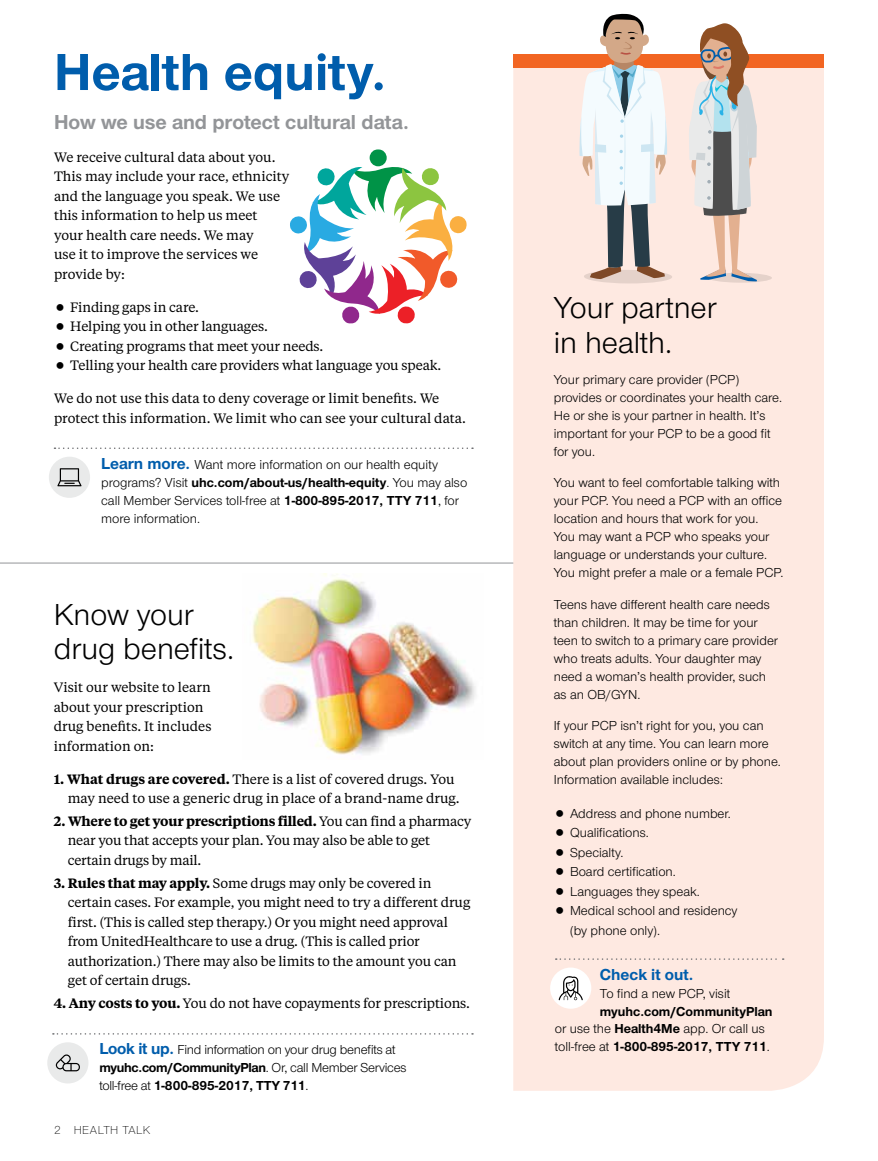
<style>
.page{position:relative;width:878px;height:1161px;background:#fff}
.page>*{position:absolute;margin:0;border:0;box-sizing:border-box;transform-origin:0 0}
.t1{font:700 54px "UHC Sans";color:#005dac}
.t2{font:31.5px/34.5px "UHC Sans";color:#000}
.t3{font:700 21px "UHC Sans";color:#939598}
.t4{font:700 16.5px "UHC Sans";color:#005dac}
.t5{font:13.5px/19.5px "UHC Serif Text";letter-spacing:-.005em;color:#000}
.t6{font:13.5px/18px "UHC Sans";color:#000}
.t7{font:13.5px/18px "UHC Sans";letter-spacing:-.02em;color:#000}
.t8{font:700 13.5px/18px "UHC Sans";color:#000}
.t9{font:300 12px "UHC Sans";letter-spacing:.04em;color:#000}
.s1{font-weight:700;font-size:16.5px;color:#005dac}
.s2{font-weight:700}
.s3{font-weight:600}
.s4{font-weight:400}
</style>
<div class="page">
<hr style="left:0;top:563px;width:514px;height:1px;background:#939598">
<svg style="left:54px;top:448px;width:419px;height:1px"></svg>
<div style="left:49px;top:457px;width:41px;height:41px;background:#e9eaea;border-radius:50%"></div>
<svg style="left:57px;top:468px;width:25px;height:18px"></svg>
<div style="left:513px;top:68px;width:311px;height:1023px;background:#fee9e1"></div>
<div style="left:513px;top:54px;width:311px;height:14px;background:#f26522"></div>
<svg style="left:555px;top:958px;width:228px;height:2px"></svg>
<div style="left:550px;top:968px;width:41px;height:41px;background:#fff;border-radius:50%"></div>
<svg style="left:558px;top:976px;width:25px;height:24px"></svg>
<svg style="left:53px;top:1033px;width:420px;height:2px"></svg>
<div style="left:47px;top:1042px;width:41px;height:41px;background:#e9eaea;border-radius:50%"></div>
<svg style="left:56px;top:1054px;width:24px;height:17px"></svg>
<img style="left:252px;top:574px;width:224px;height:181px">
<div style="left:369px;top:149px;width:18px;height:17px;background:#009347;border-radius:50%"></div>
<svg style="left:290px;top:162px;width:176px;height:162px"></svg>
<div style="left:584px;top:270px;width:88px;height:13px;background:#e5d2ca;border-radius:50%"></div>
<svg style="left:579px;top:14px;width:88px;height:266px"></svg>
<div style="left:707px;top:273px;width:65px;height:10px;background:#e5d2ca;border-radius:50%"></div>
<svg style="left:688px;top:23px;width:70px;height:259px;background:#cec0b8"></svg>
<h1 class="t1" style="left:54px;top:36px;width:333px">Health equity.</h1>
<h3 class="t3" style="left:54px;top:108px;width:356px">How we use and protect cultural data.</h3>
<p class="t5" style="left:54px;top:147px;width:237px">We receive cultural data about you.<br>This may include your race, ethnicity and the language you speak. We use this information to help us meet your health care needs. We may<br>use it to improve the services we provide by:</p>
<p class="t5" style="left:70px;top:297px;width:372px">Finding gaps in care.<br>Helping you in other languages.<br>Creating programs that meet your needs.<br>Telling your health care providers what language you speak.</p>
<p class="t5" style="left:54px;top:388px;width:413px">We do not use this data to deny coverage or limit benefits. We protect this information. We limit who can see your cultural data.</p>
<p class="t6" style="left:101px;top:455px;width:367px"><span class="s1">Learn more.</span> Want more information on our health equity programs? Visit <span class="s2">uhc.com/about-us/health-equity</span>. You may also call Member Services toll-free at <span class="s2">1-800-895-2017, TTY 711</span>, for more information.</p>
<h2 class="t2" style="left:54px;top:596px;width:182px">Know your drug benefits.</h2>
<p class="t5" style="left:54px;top:677px;width:159px">Visit our website to learn about your prescription drug benefits. It includes information on:</p>
<p class="t5" style="left:68px;top:768px;width:393px;text-indent:-14px"><span class="s3">1. What drugs are covered.</span> There is a list of covered drugs. You may need to use a generic drug in place of a brand-name drug.</p>
<p class="t5" style="left:68px;top:811px;width:405px;text-indent:-14px"><span class="s3">2. Where to get your prescriptions filled.</span> You can find a pharmacy near you that accepts your plan. You may also be able to get certain drugs by mail.</p>
<p class="t5" style="left:68px;top:872px;width:404px;text-indent:-14px"><span class="s3">3. Rules that may apply.</span> Some drugs may only be covered in certain cases. For example, you might need to try a different drug first. (This is called step therapy.) Or you might need approval from UnitedHealthcare to use a drug. (This is called prior authorization.) There may also be limits to the amount you can get of certain drugs.</p>
<p class="t5" style="left:54px;top:993px;width:418px"><span class="s3">4. Any costs to you.</span> You do not have copayments for prescriptions.</p>
<p class="t7" style="left:99px;top:1040px;width:308px"><span class="s1">Look it up.</span> Find information on your drug benefits at <span class="s2">myuhc.com/CommunityPlan</span>. Or, call Member Services toll-free at <span class="s2">1-800-895-2017, TTY 711</span>.</p>
<p class="t9" style="left:54px;top:1122px;width:98px">2 HEALTH TALK</p>
<h2 class="t2" style="left:554px;top:289px;width:164px">Your partner in health.</h2>
<p class="t6" style="left:554px;top:370px;width:230px">Your primary care provider (PCP) provides or coordinates your health care.<br>He or she is your partner in health. It’s important for your PCP to be a good fit for you.</p>
<p class="t6" style="left:554px;top:474px;width:231px">You want to feel comfortable talking with your PCP. You need a PCP with an office location and hours that work for you.<br>You may want a PCP who speaks your language or understands your culture.<br>You might prefer a male or a female PCP.</p>
<p class="t6" style="left:554px;top:595px;width:226px">Teens have different health care needs than children. It may be time for your teen to switch to a primary care provider who treats adults. Your daughter may need a woman’s health provider, such as an OB/GYN.</p>
<p class="t6" style="left:554px;top:717px;width:228px">If your PCP isn’t right for you, you can switch at any time. You can learn more about plan providers online or by phone.<br>Information available includes:</p>
<p class="t6" style="left:570px;top:803px;width:169px;line-height:19.5px">Address and phone number.<br>Qualifications.<br>Specialty.<br>Board certification.<br>Languages they speak.<br>Medical school and residency (by phone only).</p>
<p class="t4" style="left:600px;top:963px;width:95px">Check it out.</p>
<p class="t6" style="left:600px;top:984px;width:132px">To find a new PCP, visit</p>
<p class="t8" style="left:555px;top:1002px;width:219px;text-indent:45px">myuhc.com/CommunityPlan <span class="s4">or use the</span> Health4Me <span class="s4">app. Or call us toll-free at</span> 1-800-895-2017, TTY 711<span class="s4">.</span></p>
</div>
